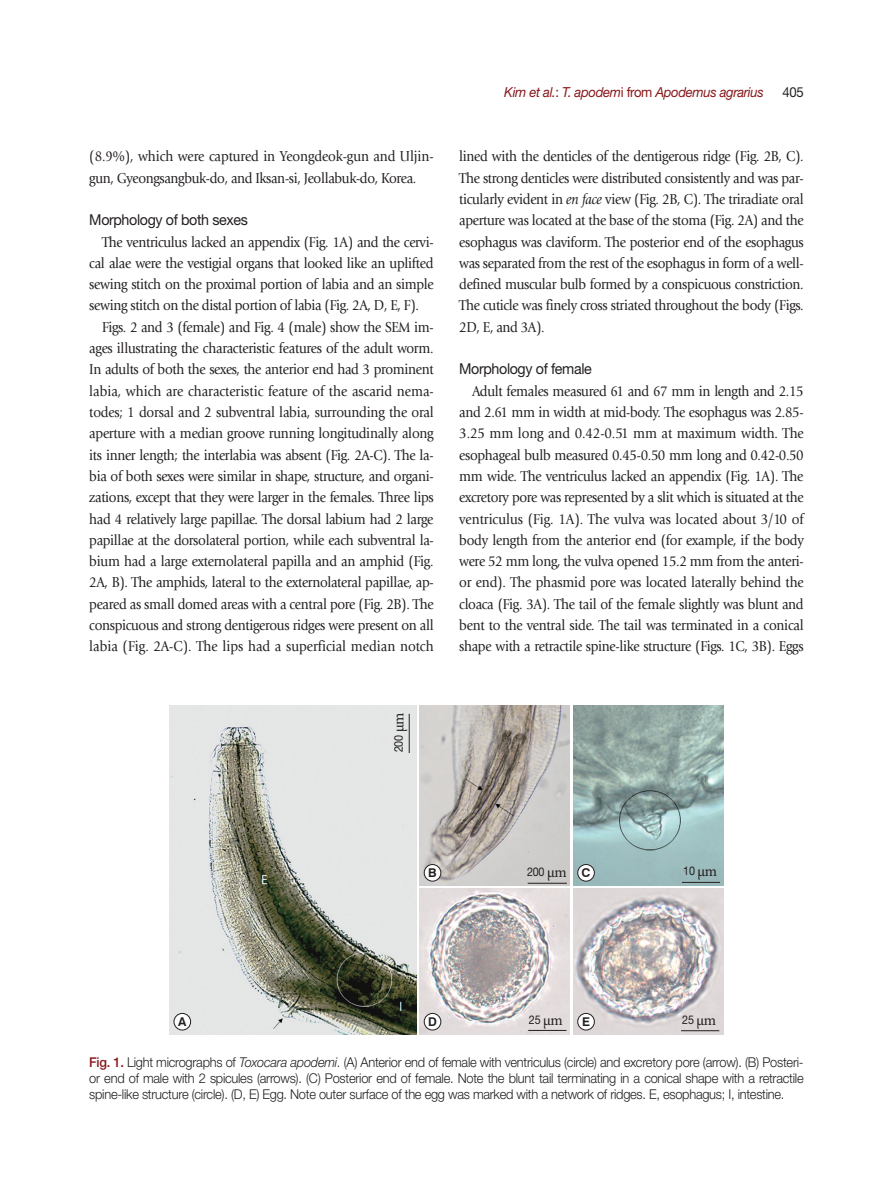
<style>
.page{position:relative;width:893px;height:1191px;background:#fff}
.page>*{position:absolute;margin:0;border:0;box-sizing:border-box;transform-origin:0 0}
.본문{font:15px/21.3px "Giovanni Std";letter-spacing:-.025em;color:#231f20;text-align:justify;scale:.9 1}
.본문_중제목{font:15px "Helvetica Neue LT Std";letter-spacing:-.025em;color:#231f20;scale:.95 1}
.하시라{font:italic 13.8px "Helvetica Neue LT Std";letter-spacing:-.025em;color:#88181b;scale:.95 1}
.하시라-2{font:13.8px "Helvetica Neue LT Std";color:#231f20;scale:.95 1}
.표_제목__그림_설명{font:300 13.5px/16.2px "Helvetica Neue LT Std";letter-spacing:-.02em;color:#231f20;text-align:justify;scale:.95 1}
.t1{font:700 12.15px "Swiss 721 BT";color:#231f20}
.그림_지문_8pt{font:12px "Helvetica Neue LT Std";letter-spacing:-.025em;color:#231f20;scale:.9 1}
.s1{font-family:"Minion Pro";font-size:15px}
.s2{font-style:normal}
.s3{font-style:italic}
.s4{font-weight:500;color:#88181b}
</style>
<div class="page">
<img style="left:170px;top:705px;width:246px;height:329px">
<img style="left:420px;top:705px;width:150px;height:180px">
<img style="left:573px;top:705px;width:150px;height:180px">
<img style="left:420px;top:889px;width:150px;height:145px">
<img style="left:573px;top:889px;width:150px;height:145px">
<hr style="left:681px;top:1030px;width:38px;height:1px;background:#231f20">
<hr style="left:528px;top:1030px;width:38px;height:1px;background:#231f20">
<hr style="left:682px;top:882px;width:38px;height:1px;background:#231f20">
<hr style="left:528px;top:883px;width:39px;height:1px;background:#231f20">
<hr style="left:409px;top:714px;width:1px;height:39px;background:#231f20">
<div style="left:174px;top:1013px;width:17px;height:17px;background:#fff;border-radius:50%"></div>
<div style="left:174px;top:1013px;width:17px;height:17px;border:1px solid #231f20;border-radius:50%"></div>
<div style="left:424px;top:864px;width:17px;height:17px;background:#fff;border-radius:50%"></div>
<div style="left:424px;top:864px;width:17px;height:17px;border:1px solid #231f20;border-radius:50%"></div>
<div style="left:578px;top:864px;width:16px;height:17px;background:#fff;border-radius:50%"></div>
<div style="left:578px;top:864px;width:17px;height:17px;border:1px solid #231f20;border-radius:50%"></div>
<div style="left:424px;top:1013px;width:17px;height:17px;background:#fff;border-radius:50%"></div>
<div style="left:424px;top:1013px;width:17px;height:17px;border:1px solid #231f20;border-radius:50%"></div>
<div style="left:578px;top:1013px;width:16px;height:17px;background:#fff;border-radius:50%"></div>
<div style="left:578px;top:1013px;width:17px;height:17px;border:1px solid #231f20;border-radius:50%"></div>
<p class="본문" style="left:89px;top:146px;width:384px">(8.9%), which were captured in Yeongdeok-gun and Uljin&shy;gun, Gyeongsangbuk-do, and Iksan-si, Jeollabuk-do, Korea.</p>
<p class="본문_중제목" style="left:89px;top:211px;width:168px">Morphology of both sexes</p>
<p class="본문" style="left:89px;top:231px;width:384px;text-indent:13px">The ventriculus lacked an appendix (Fig. 1A) and the cervi&shy;cal alae were the vestigial organs that looked like an uplifted sewing stitch on the proximal portion of labia and an simple sewing stitch on the distal portion of labia (Fig. 2A, D, E, F).</p>
<p class="본문" style="left:89px;top:316px;width:384px;text-indent:13px">Figs. 2 and 3 (female) and Fig. 4 (male) show the SEM im&shy;ages illustrating the characteristic features of the adult worm.<br>In adults of both the sexes, the anterior end had 3 prominent labia, which are characteristic feature of the ascarid nema&shy;todes; 1 dorsal and 2 subventral labia, surrounding the oral aperture with a median groove running longitudinally along its inner length; the interlabia was absent (Fig. 2A-C). The la&shy;bia of both sexes were similar in shape, structure, and organi&shy;zations, except that they were larger in the females. Three lips had 4 relatively large papillae. The dorsal labium had 2 large papillae at the dorsolateral portion, while each subventral la&shy;bium had a large externolateral papilla and an amphid (Fig.<br>2A, B). The amphids, lateral to the externolateral papillae, ap&shy;peared as small domed areas with a central pore (Fig. 2B). The conspicuous and strong dentigerous ridges were present on all labia (Fig. 2A-C). The lips had a superficial median notch</p>
<p class="그림_지문_8pt" style="left:391px;top:752px;width:45px;rotate:-90deg">200 <span class="s1">μm</span></p>
<p class="하시라" style="left:504px;top:83px;width:275px">Kim et al.<span class="s2">:</span> T. apodem<span class="s2">i from</span> Apodemus agrarius</p>
<p class="하시라-2" style="left:782px;top:83px;width:24px">405</p>
<p class="본문" style="left:459px;top:146px;width:384px">lined with the denticles of the dentigerous ridge (Fig. 2B, C).<br>The strong denticles were distributed consistently and was par&shy;ticularly evident in <span class="s3">en face</span> view (Fig. 2B, C). The triradiate oral aperture was located at the base of the stoma (Fig. 2A) and the esophagus was claviform. The posterior end of the esophagus was separated from the rest of the esophagus in form of a well&shy;defined muscular bulb formed by a conspicuous constriction.<br>The cuticle was finely cross striated throughout the body (Figs.<br>2D, E, and 3A).</p>
<p class="본문_중제목" style="left:459px;top:360px;width:141px">Morphology of female</p>
<p class="본문" style="left:459px;top:380px;width:384px;text-indent:13px">Adult females measured 61 and 67 mm in length and 2.15 and 2.61 mm in width at mid-body. The esophagus was 2.85- 3.25 mm long and 0.42-0.51 mm at maximum width. The esophageal bulb measured 0.45-0.50 mm long and 0.42-0.50 mm wide. The ventriculus lacked an appendix (Fig. 1A). The excretory pore was represented by a slit which is situated at the ventriculus (Fig. 1A). The vulva was located about 3/10 of body length from the anterior end (for example, if the body were 52 mm long, the vulva opened 15.2 mm from the anteri&shy;or end). The phasmid pore was located laterally behind the cloaca (Fig. 3A). The tail of the female slightly was blunt and bent to the ventral side. The tail was terminated in a conical shape with a retractile spine-like structure (Figs. 1C, 3B). Eggs</p>
<p class="t1" style="left:178px;top:1014px;width:10px">A</p>
<p class="그림_지문_8pt" style="left:527px;top:865px;width:45px">200 <span class="s1">μm</span></p>
<p class="t1" style="left:428px;top:865px;width:10px">B</p>
<p class="t1" style="left:582px;top:865px;width:10px">C</p>
<p class="그림_지문_8pt" style="left:683px;top:864px;width:39px">10 <span class="s1">μm</span></p>
<p class="그림_지문_8pt" style="left:529px;top:1012px;width:39px">25 <span class="s1">μm</span></p>
<p class="그림_지문_8pt" style="left:682px;top:1012px;width:39px">25 <span class="s1">μm</span></p>
<p class="t1" style="left:428px;top:1014px;width:10px">D</p>
<p class="t1" style="left:582px;top:1014px;width:9px">E</p>
<p class="표_제목__그림_설명" style="left:89px;top:1053px;width:753px"><span class="s4">Fig. 1.</span> Light micrographs of <span class="s3">Toxocara apodemi</span>. (A) Anterior end of female with ventriculus (circle) and excretory pore (arrow). (B) Posteri&shy;or end of male with 2 spicules (arrows). (C) Posterior end of female. Note the blunt tail terminating in a conical shape with a retractile spine-like structure (circle). (D, E) Egg. Note outer surface of the egg was marked with a network of ridges. E, esophagus; I, intestine.</p>
</div>
